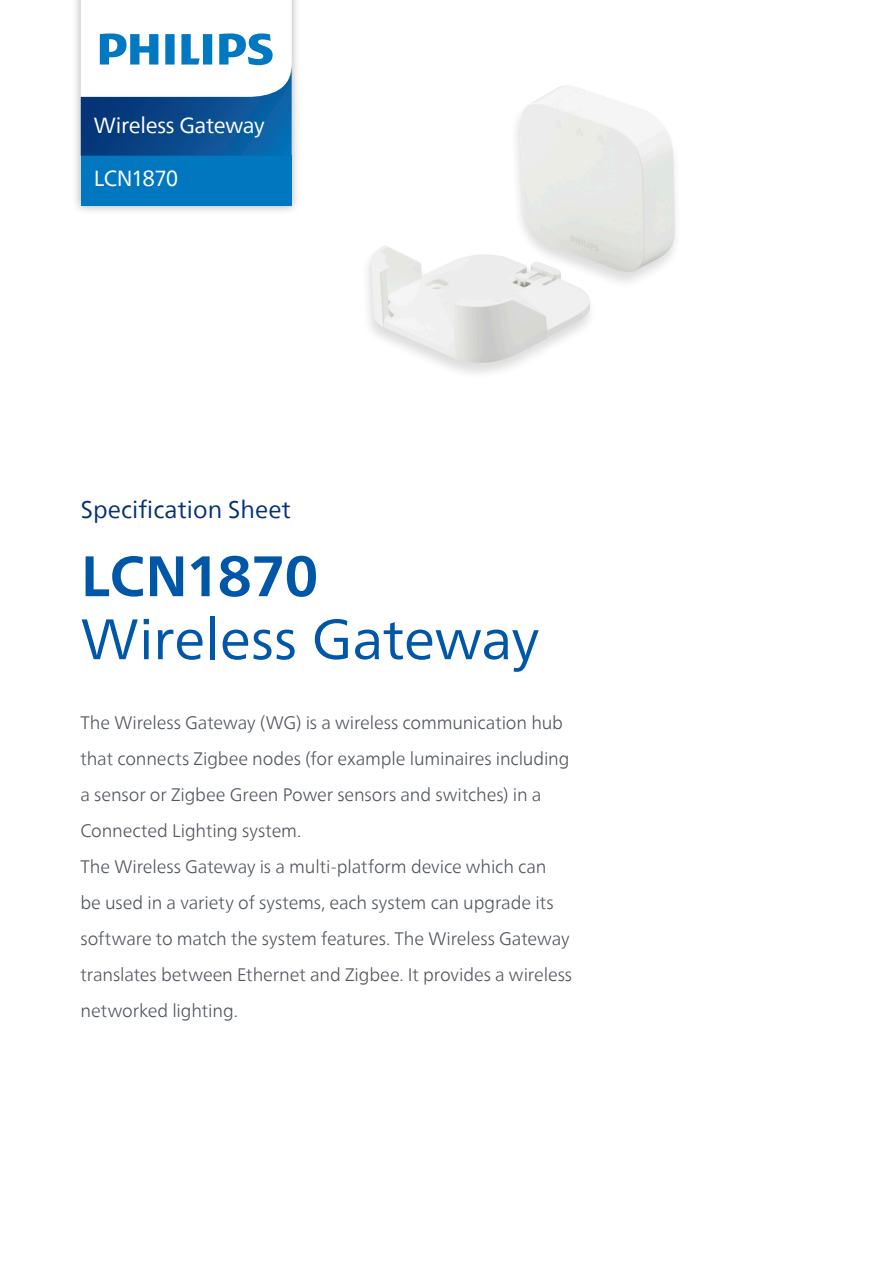
<style>
.page{position:relative;width:893px;height:1263px;background:#fff}
.page>*{position:absolute;margin:0;border:0;box-sizing:border-box;transform-origin:0 0}
.t1{font:57px "Neue Frutiger World";letter-spacing:-.005em;color:#0157a7}
.t2{font:700 57px "Neue Frutiger World";letter-spacing:-.015em;color:#0157a7}
.t3{font:24px "Neue Frutiger World";letter-spacing:.005em;color:#043174}
.t4{font:21.75px "Neue Frutiger World";letter-spacing:-.02em;color:#fff}
.t5{font:21.75px "Neue Frutiger World";letter-spacing:-.045em;color:#fff}
.Introduction{font:300 18px/36px "Neue Frutiger World";letter-spacing:-.005em;color:#52575f}
</style>
<div class="page">
<div style="left:72px;top:0;width:229px;height:215px;background:#231f20;opacity:.35"></div>
<div style="left:81px;top:156px;width:211px;height:50px;background:#0077bf"></div>
<svg style="left:81px;top:0;width:211px;height:156px"></svg>
<div style="left:360px;top:84px;width:322px;height:296px;background:#231f20;opacity:.15"></div>
<img style="left:370px;top:85px;width:305px;height:278px">
<p class="t4" style="left:94px;top:108px;width:172px">Wireless Gateway</p>
<p class="t5" style="left:94px;top:162px;width:86px">LCN1870</p>
<h2 class="t3" style="left:81px;top:491px;width:211px">Specification Sheet</h2>
<h1 class="t2" style="left:81px;top:526px;width:239px">LCN1870</h1>
<h1 class="t1" style="left:81px;top:595px;width:460px">Wireless Gateway</h1>
<p class="Introduction" style="left:80px;top:705px;width:493px">The Wireless Gateway (WG) is a wireless communication hub that connects Zigbee nodes (for example luminaires including a sensor or Zigbee Green Power sensors and switches) in a Connected Lighting system.<br>The Wireless Gateway is a multi-platform device which can<br>be used in a variety of systems, each system can upgrade its software to match the system features. The Wireless Gateway translates between Ethernet and Zigbee. It provides a wireless networked lighting.</p>
</div>
